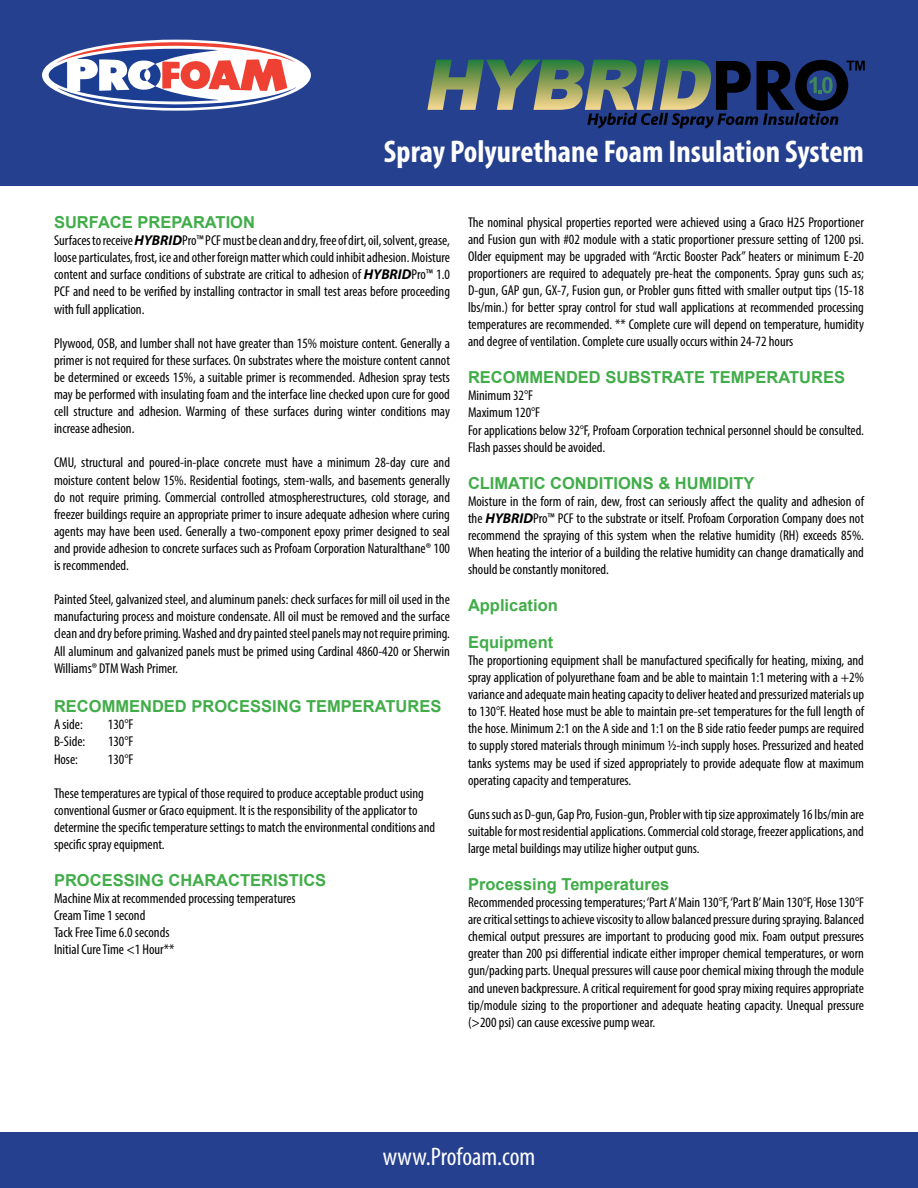
<style>
.page{position:relative;width:918px;height:1188px;background:#fff}
.page>*{position:absolute;margin:0;border:0;box-sizing:border-box;transform-origin:0 0}
.t1{font:700 condensed 31.5px "Myriad Pro";color:#fff}
.t2{font:condensed 25.5px "Myriad Pro";color:#fff}
.t3{font:700 16.5px "Arial";color:#41ad49}
.t4{font:condensed 14.25px/17.1px "Myriad Pro";color:#000;text-align:justify}
.s1{font-weight:700;font-style:italic;font-stretch:normal}
</style>
<div class="page">
<div style="left:0;top:1132px;width:918px;height:56px;background:#25408f"></div>
<div style="left:0;top:0;width:918px;height:186px;background:#25408f"></div>
<div style="left:42px;top:40px;width:269px;height:71px;background:#fff;border-radius:50%"></div>
<svg style="left:48px;top:42px;width:248px;height:66px"></svg>
<img style="left:427px;top:60px;width:57px;height:50px">
<img style="left:486px;top:60px;width:47px;height:50px">
<img style="left:533px;top:60px;width:54px;height:50px">
<svg style="left:587px;top:60px;width:278px;height:69px"></svg>
<h1 class="t1" style="left:384px;top:132px;width:482px">Spray Polyurethane Foam Insulation System</h1>
<p class="t3" style="left:54px;top:211px;width:203px">SURFACE PREPARATION</p>
<p class="t4" style="left:54px;top:232px;width:398px">Surfaces to receive <span class="s1">HYBRID</span>Pro™ PCF must be clean and dry, free of dirt, oil, solvent, grease, loose particulates, frost, ice and other foreign matter which could inhibit adhesion. Moisture content and surface conditions of substrate are critical to adhesion of <span class="s1">HYBRID</span>Pro™ 1.0<br>PCF and need to be verified by installing contractor in small test areas before proceeding with full application.</p>
<p class="t4" style="left:54px;top:334px;width:398px">Plywood, OSB, and lumber shall not have greater than 15% moisture content. Generally a primer is not required for these surfaces. On substrates where the moisture content cannot be determined or exceeds 15%, a suitable primer is recommended. Adhesion spray tests may be performed with insulating foam and the interface line checked upon cure for good cell structure and adhesion. Warming of these surfaces during winter conditions may increase adhesion.</p>
<p class="t4" style="left:54px;top:454px;width:398px">CMU, structural and poured-in-place concrete must have a minimum 28-day cure and moisture content below 15%. Residential footings, stem-walls, and basements generally do not require priming. Commercial controlled atmospherestructures, cold storage, and freezer buildings require an appropriate primer to insure adequate adhesion where curing agents may have been used. Generally a two-component epoxy primer designed to seal and provide adhesion to concrete surfaces such as Profoam Corporation Naturalthane® 100 is recommended.</p>
<p class="t4" style="left:54px;top:591px;width:398px">Painted Steel, galvanized steel, and aluminum panels: check surfaces for mill oil used in the manufacturing process and moisture condensate. All oil must be removed and the surface clean and dry before priming. Washed and dry painted steel panels may not require priming.<br>All aluminum and galvanized panels must be primed using Cardinal 4860-420 or Sherwin Williams® DTM Wash Primer.</p>
<p class="t3" style="left:54px;top:695px;width:389px">RECOMMENDED PROCESSING TEMPERATURES</p>
<p class="t4" style="left:54px;top:716px;width:30px">A side:</p>
<p class="t4" style="left:108px;top:716px;width:27px">130°F</p>
<p class="t4" style="left:54px;top:733px;width:33px">B-Side:</p>
<p class="t4" style="left:108px;top:733px;width:27px">130°F</p>
<p class="t4" style="left:54px;top:750px;width:26px">Hose:</p>
<p class="t4" style="left:108px;top:750px;width:27px">130°F</p>
<p class="t4" style="left:54px;top:784px;width:383px;text-align:left">These temperatures are typical of those required to produce acceptable product using conventional Gusmer or Graco equipment. It is the responsibility of the applicator to determine the specific temperature settings to match the environmental conditions and specific spray equipment.</p>
<p class="t3" style="left:54px;top:869px;width:274px">PROCESSING CHARACTERISTICS</p>
<p class="t4" style="left:54px;top:890px;width:243px;text-align:left">Machine Mix at recommended processing temperatures<br>Cream Time 1 second<br>Tack Free Time 6.0 seconds<br>Initial Cure Time &lt;1 Hour**</p>
<p class="t4" style="left:468px;top:213px;width:398px">The nominal physical properties reported were achieved using a Graco H25 Proportioner and Fusion gun with #02 module with a static proportioner pressure setting of 1200 psi.<br>Older equipment may be upgraded with “Arctic Booster Pack” heaters or minimum E-20 proportioners are required to adequately pre-heat the components. Spray guns such as; D-gun, GAP gun, GX-7, Fusion gun, or Probler guns fitted with smaller output tips (15-18 lbs/min.) for better spray control for stud wall applications at recommended processing temperatures are recommended. ** Complete cure will depend on temperature, humidity and degree of ventilation. Complete cure usually occurs within 24-72 hours</p>
<p class="t3" style="left:468px;top:366px;width:379px">RECOMMENDED SUBSTRATE TEMPERATURES</p>
<p class="t4" style="left:468px;top:387px;width:398px;text-align:left">Minimum 32°F<br>Maximum 120°F<br>For applications below 32°F, Profoam Corporation technical personnel should be consulted.<br>Flash passes should be avoided.</p>
<p class="t3" style="left:468px;top:472px;width:288px">CLIMATIC CONDITIONS &amp; HUMIDITY</p>
<p class="t4" style="left:468px;top:492px;width:398px">Moisture in the form of rain, dew, frost can seriously affect the quality and adhesion of the <span class="s1">HYBRID</span>Pro™ PCF to the substrate or itself. Profoam Corporation Company does not recommend the spraying of this system when the relative humidity (RH) exceeds 85%.<br>When heating the interior of a building the relative humidity can change dramatically and should be constantly monitored.</p>
<p class="t3" style="left:468px;top:594px;width:91px">Application</p>
<p class="t3" style="left:468px;top:631px;width:87px">Equipment</p>
<p class="t4" style="left:468px;top:652px;width:398px">The proportioning equipment shall be manufactured specifically for heating, mixing, and spray application of polyurethane foam and be able to maintain 1:1 metering with a +2% variance and adequate main heating capacity to deliver heated and pressurized materials up to 130°F. Heated hose must be able to maintain pre-set temperatures for the full length of the hose. Minimum 2:1 on the A side and 1:1 on the B side ratio feeder pumps are required to supply stored materials through minimum ½-inch supply hoses. Pressurized and heated tanks systems may be used if sized appropriately to provide adequate flow at maximum operating capacity and temperatures.</p>
<p class="t4" style="left:468px;top:805px;width:398px">Guns such as D-gun, Gap Pro, Fusion-gun, Probler with tip size approximately 16 lbs/min are suitable for most residential applications. Commercial cold storage, freezer applications, and large metal buildings may utilize higher output guns.</p>
<p class="t3" style="left:468px;top:873px;width:203px">Processing Temperatures</p>
<p class="t4" style="left:468px;top:894px;width:398px">Recommended processing temperatures; ‘Part A’ Main 130°F, ‘Part B’ Main 130°F, Hose 130°F are critical settings to achieve viscosity to allow balanced pressure during spraying. Balanced chemical output pressures are important to producing good mix. Foam output pressures greater than 200 psi differential indicate either improper chemical temperatures, or worn gun/packing parts. Unequal pressures will cause poor chemical mixing through the module and uneven backpressure. A critical requirement for good spray mixing requires appropriate tip/module sizing to the proportioner and adequate heating capacity. Unequal pressure (&gt;200 psi) can cause excessive pump wear.</p>
<h2 class="t2" style="left:383px;top:1141px;width:154px">www.Profoam.com</h2>
</div>
